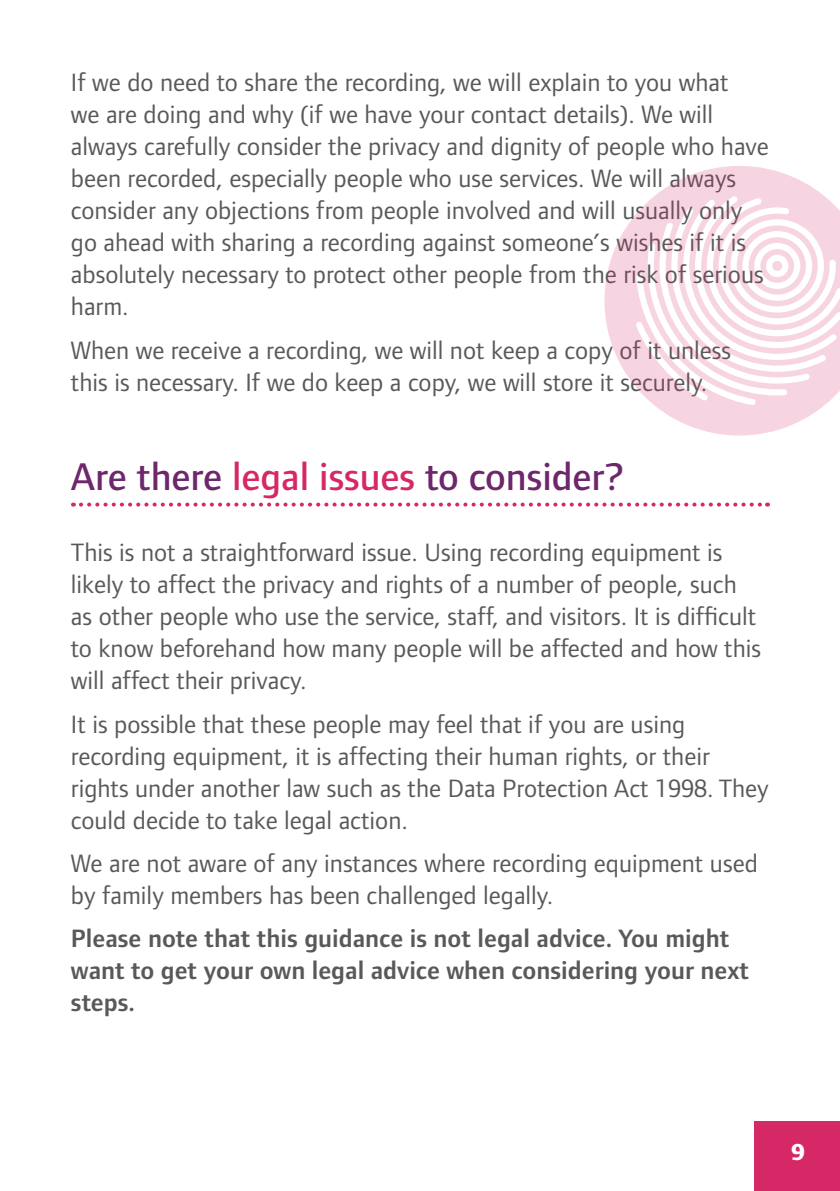
<style>
.page{position:relative;width:840px;height:1191px;background:#fff}
.page>*{position:absolute;margin:0;border:0;box-sizing:border-box;transform-origin:0 0}
.HeadAsingle{font:500 40px "Foundry Form Sans";color:#6d276a}
.Body{font:26px/32px "Foundry Form Sans";color:#58595b}
.Body-2{font:600 26px/32px "Foundry Form Sans";color:#58595b}
.t1{font:800 24px "Foundry Form Sans";color:#fff}
.s1{color:#d62867}
</style>
<div class="page">
<div style="left:754px;top:1121px;width:85px;height:70px;background:#d62867"></div>
<svg style="left:81px;top:502px;width:686px;height:4px"></svg>
<svg style="left:604px;top:166px;width:235px;height:269px;fill:#f7d5e1"></svg>
<p class="Body" style="left:71px;top:66px;width:699px">If we do need to share the recording, we will explain to you what<br>we are doing and why (if we have your contact details). We will always carefully consider the privacy and dignity of people who have been recorded, especially people who use services. We will always consider any objections from people involved and will usually only go ahead with sharing a recording against someone’s wishes if it is absolutely necessary to protect other people from the risk of serious harm.</p>
<p class="Body" style="left:71px;top:334px;width:661px">When we receive a recording, we will not keep a copy of it unless this is necessary. If we do keep a copy, we will store it securely.</p>
<p class="HeadAsingle" style="left:71px;top:454px;width:554px">Are there <span class="s1">legal issues</span> to consider?</p>
<p class="Body" style="left:71px;top:536px;width:691px">This is not a straightforward issue. Using recording equipment is likely to affect the privacy and rights of a number of people, such as other people who use the service, staff, and visitors. It is difficult to know beforehand how many people will be affected and how this will affect their privacy.</p>
<p class="Body" style="left:71px;top:708px;width:699px">It is possible that these people may feel that if you are using recording equipment, it is affecting their human rights, or their rights under another law such as the Data Protection Act 1998. They could decide to take legal action.</p>
<p class="Body" style="left:71px;top:847px;width:688px">We are not aware of any instances where recording equipment used by family members has been challenged legally.</p>
<p class="Body-2" style="left:71px;top:922px;width:679px">Please note that this guidance is not legal advice. You might want to get your own legal advice when considering your next steps.</p>
<p class="t1" style="left:790px;top:1138px;width:15px">9</p>
</div>
